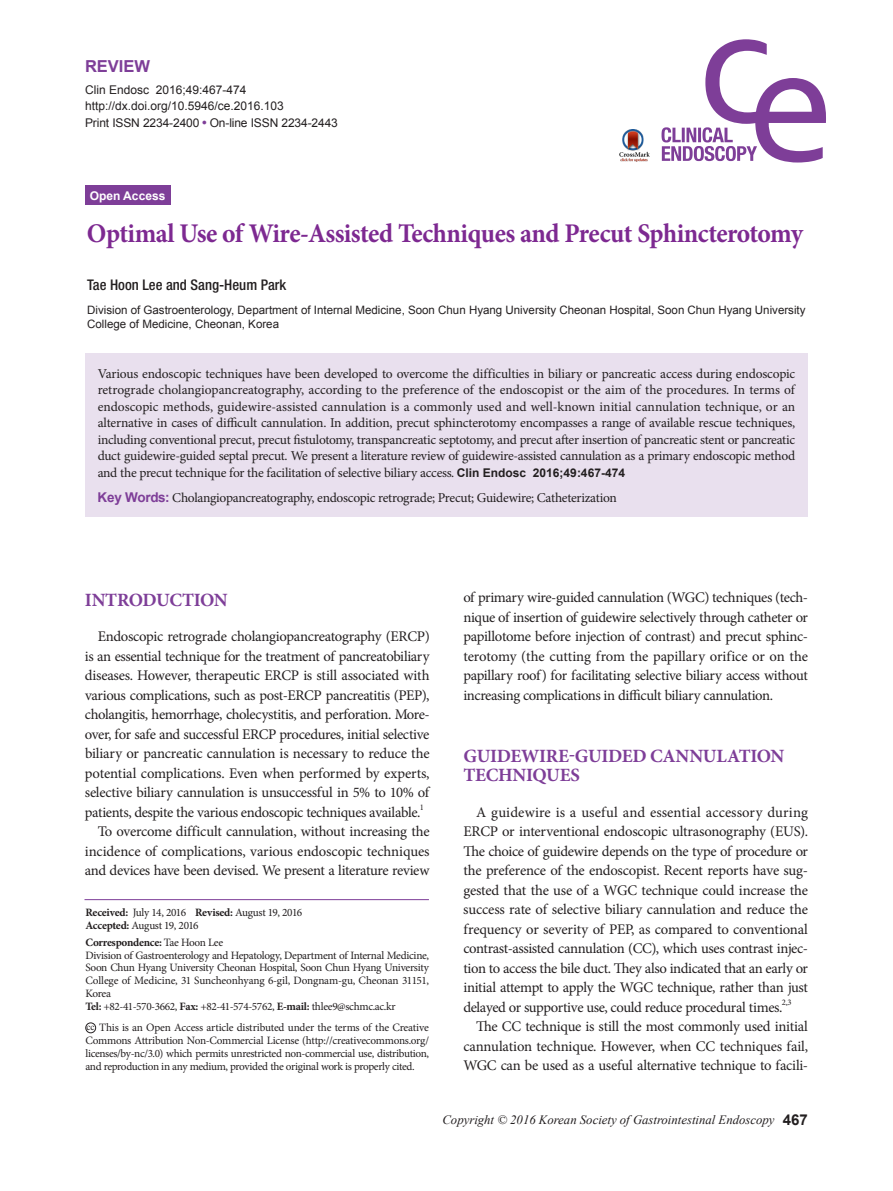
<style>
.page{position:relative;width:893px;height:1191px;background:#fff}
.page>*{position:absolute;margin:0;border:0;box-sizing:border-box;transform-origin:0 0}
.논문_타이틀{font:700 27px "Minion Pro";letter-spacing:-.02em;color:#7d2991;scale:.95 1}
.타이틀_서론{font:700 18.75px/19.5px "Minion Pro";letter-spacing:-.015em;color:#7e3e98}
.t1{font:700 16.5px "Arial";color:#7e3e98}
.본문{font:14.7px/19.5px "Minion Pro";letter-spacing:-.025em;color:#231f20;text-align:justify}
.저자명{font:500 condensed 14.7px "Helvetica Neue";color:#231f20}
.초록내용{font:13.5px/16.5px "Minion Pro";letter-spacing:-.02em;color:#231f20;text-align:justify}
.t2{font:italic 12.75px "Times New Roman";color:#231f20}
.t3{font:12px "Arial";color:#231f20}
.t4{font:700 12px "Arial";color:#fff}
.저자소속{font:11.55px/13.8px "Arial";color:#231f20}
.책임저자{font:11.25px/12.8px "Minion Pro";letter-spacing:-.03em;color:#231f20;text-align:justify}
.책임저자-2{font:700 11.25px "Minion Pro";letter-spacing:-.025em;color:#231f20}
.t5{font:9.3px "Times New Roman";color:#231f20}
.본문-2{font:8.55px "Minion Pro";color:#231f20}
.s1{font-family:"Helvetica";font-stretch:condensed;color:#7e3e98}
.s2{font-family:"Arial";font-weight:700;font-size:12px}
.s3{font-family:"Arial";font-weight:700;color:#7e3e98}
.s4{font-weight:700}
.s5{font-weight:400}
.s6{font-family:"Arial";font-weight:700;font-style:normal;font-size:15px}
</style>
<div class="page">
<svg style="left:661px;top:39px;width:165px;height:123px"></svg>
<div style="left:85px;top:354px;width:723px;height:163px;background:#e9e0ee"></div>
<div style="left:85px;top:186px;width:85px;height:19px;background:#7e3e98"></div>
<div style="left:86px;top:1022px;width:10px;height:10px;border:1px solid #231f20;border-radius:50%"></div>
<hr style="left:85px;top:899px;width:344px;height:1px;background:#7e3e98">
<img style="left:620px;top:130px;width:29px;height:32px">
<p class="t1" style="left:85px;top:56px;width:67px">REVIEW</p>
<p class="t3" style="left:85px;top:82px;width:163px">Clin Endosc 2016;49:467-474</p>
<p class="t3" style="left:85px;top:98px;width:200px">http://dx.doi.org/10.5946/ce.2016.103</p>
<p class="t3" style="left:85px;top:114px;width:254px">Print ISSN 2234-2400 <span class="s1">•</span> On-line ISSN 2234-2443</p>
<p class="t4" style="left:90px;top:187px;width:77px">Open Access</p>
<p class="논문_타이틀" style="left:87px;top:214px;width:755px">Optimal Use of Wire-Assisted Techniques and Precut Sphincterotomy</p>
<p class="저자명" style="left:87px;top:276px;width:201px">Tae Hoon Lee and Sang-Heum Park</p>
<p class="저자소속" style="left:87px;top:303px;width:720px">Division of Gastroenterology, Department of Internal Medicine, Soon Chun Hyang University Cheonan Hospital, Soon Chun Hyang University<br>College of Medicine, Cheonan, Korea</p>
<p class="초록내용" style="left:98px;top:365px;width:699px">Various endoscopic techniques have been developed to overcome the difficulties in biliary or pancreatic access during endoscopic retrograde cholangiopancreatography, according to the preference of the endoscopist or the aim of the procedures. In terms of endoscopic methods, guidewire-assisted cannulation is a commonly used and well-known initial cannulation technique, or an alternative in cases of difficult cannulation. In addition, precut sphincterotomy encompasses a range of available rescue techniques, including conventional precut, precut fistulotomy, transpancreatic septotomy, and precut after insertion of pancreatic stent or pancreatic duct guidewire-guided septal precut. We present a literature review of guidewire-assisted cannulation as a primary endoscopic method and the precut technique for the facilitation of selective biliary access. <span class="s2">Clin Endosc 2016;49:467-474</span></p>
<p class="초록내용" style="left:98px;top:489px;width:521px"><span class="s3">Key Words:</span> Cholangiopancreatography, endoscopic retrograde; Precut; Guidewire; Catheterization</p>
<p class="타이틀_서론" style="left:85px;top:589px;width:144px">INTRODUCTION</p>
<p class="본문" style="left:85px;top:627px;width:346px;text-indent:13px">Endoscopic retrograde cholangiopancreatography (ERCP) is an essential technique for the treatment of pancreatobiliary diseases. However, therapeutic ERCP is still associated with various complications, such as post-ERCP pancreatitis (PEP), cholangitis, hemorrhage, cholecystitis, and perforation. More&shy;over, for safe and successful ERCP procedures, initial selective biliary or pancreatic cannulation is necessary to reduce the potential complications. Even when performed by experts, selective biliary cannulation is unsuccessful in 5% to 10% of patients, despite the various endoscopic techniques available.</p>
<p class="본문-2" style="left:420px;top:801px;width:6px">1</p>
<p class="본문" style="left:85px;top:822px;width:346px;text-indent:13px">To overcome difficult cannulation, without increasing the incidence of complications, various endoscopic techniques and devices have been devised. We present a literature review</p>
<p class="책임저자" style="left:85px;top:906px;width:218px"><span class="s4">Received:</span> July 14, 2016 <span class="s4">Revised:</span> August 19, 2016<br><span class="s4">Accepted:</span> August 19, 2016</p>
<p class="책임저자-2" style="left:85px;top:934px;width:139px">Correspondence: <span class="s5">Tae Hoon Lee</span></p>
<p class="책임저자" style="left:85px;top:948px;width:345px">Division of Gastroenterology and Hepatology, Department of Internal Medicine, Soon Chun Hyang University Cheonan Hospital, Soon Chun Hyang University College of Medicine, 31 Suncheonhyang 6-gil, Dongnam-gu, Cheonan 31151, Korea</p>
<p class="책임저자" style="left:85px;top:999px;width:312px"><span class="s4">Tel:</span> +82-41-570-3662, <span class="s4">Fax:</span> +82-41-574-5762, <span class="s4">E-mail:</span> thlee9@schmc.ac.kr</p>
<p class="t5" style="left:86px;top:1021px;width:10px">cc</p>
<p class="책임저자" style="left:85px;top:1020px;width:345px;text-indent:14px">This is an Open Access article distributed under the terms of the Creative Commons Attribution Non-Commercial License (http://creativecommons.org/ licenses/by-nc/3.0) which permits unrestricted non-commercial use, distribution, and reproduction in any medium, provided the original work is properly cited.</p>
<p class="본문" style="left:463px;top:588px;width:346px">of primary wire-guided cannulation (WGC) techniques (tech&shy;nique of insertion of guidewire selectively through catheter or papillotome before injection of contrast) and precut sphinc&shy;terotomy (the cutting from the papillary orifice or on the papillary roof) for facilitating selective biliary access without increasing complications in difficult biliary cannulation.</p>
<p class="타이틀_서론" style="left:463px;top:745px;width:323px">GUIDEWIRE-GUIDED CANNULATION<br>TECHNIQUES</p>
<p class="본문" style="left:463px;top:802px;width:346px;text-indent:13px">A guidewire is a useful and essential accessory during ERCP or interventional endoscopic ultrasonography (EUS).<br>The choice of guidewire depends on the type of procedure or the preference of the endoscopist. Recent reports have sug&shy;gested that the use of a WGC technique could increase the success rate of selective biliary cannulation and reduce the frequency or severity of PEP, as compared to conventional contrast-assisted cannulation (CC), which uses contrast injec&shy;tion to access the bile duct. They also indicated that an early or initial attempt to apply the WGC technique, rather than just delayed or supportive use, could reduce procedural times.</p>
<p class="본문-2" style="left:782px;top:996px;width:11px">2,3</p>
<p class="본문" style="left:463px;top:1017px;width:346px;text-indent:13px">The CC technique is still the most commonly used initial cannulation technique. However, when CC techniques fail, WGC can be used as a useful alternative technique to facili-</p>
<p class="t2" style="left:442px;top:1110px;width:367px">Copyright © 2016 Korean Society of Gastrointestinal Endoscopy <span class="s6">467</span></p>
</div>
